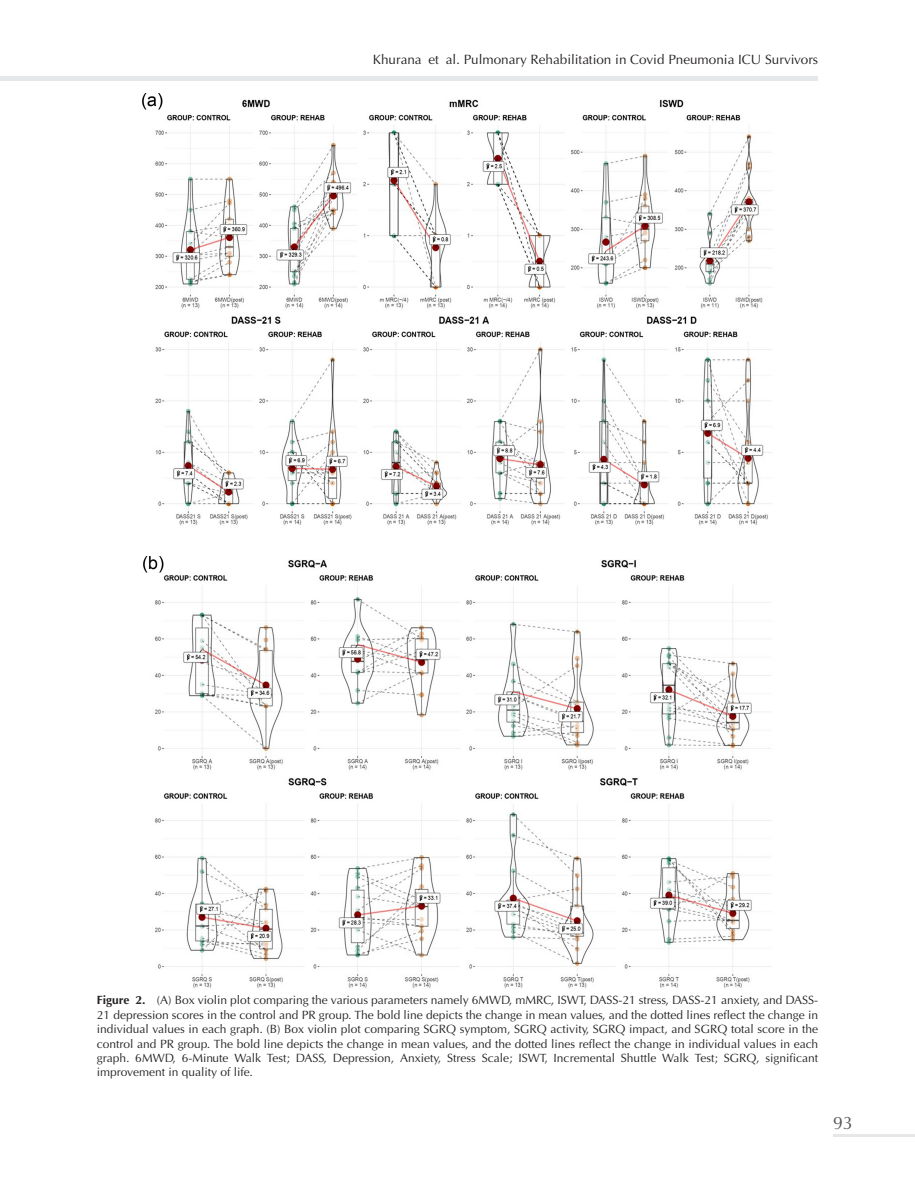
<style>
.page{position:relative;width:915px;height:1191px;background:#fff}
.page>*{position:absolute;margin:0;border:0;box-sizing:border-box;transform-origin:0 0}
.t1{font:18px "Optima Normal Tr";color:#57585a}
.t2{font:13.5px "Optima Normal Tr";color:#231f20}
.t3{font:12px/14.4px "Optima Normal Tr";color:#231f20;text-align:justify}
.s1{font-family:"Optima Bold Tr"}
</style>
<div class="page">
<hr style="left:0;top:77px;width:817px;height:4px;background:#e6e7e9">
<hr style="left:833px;top:1134px;width:81px;height:2px;background:#e6e7e9">
<img style="left:142px;top:93px;width:630px;height:895px">
<p class="t2" style="left:373px;top:52px;width:446px">Khurana et al. Pulmonary Rehabilitation in Covid Pneumonia ICU Survivors</p>
<p class="t3" style="left:97px;top:993px;width:722px"><span class="s1">Figure 2.</span> (A) Box violin plot comparing the various parameters namely 6MWD, mMRC, ISWT, DASS-21 stress, DASS-21 anxiety, and DASS-21 depression scores in the control and PR group. The bold line depicts the change in mean values, and the dotted lines reflect the change in individual values in each graph. (B) Box violin plot comparing SGRQ symptom, SGRQ activity, SGRQ impact, and SGRQ total score in the control and PR group. The bold line depicts the change in mean values, and the dotted lines reflect the change in individual values in each graph. 6MWD, 6-Minute Walk Test; DASS, Depression, Anxiety, Stress Scale; ISWT, Incremental Shuttle Walk Test; SGRQ, significant improvement in quality of life.</p>
<h1 class="t1" style="left:833px;top:1112px;width:21px">93</h1>
</div>
